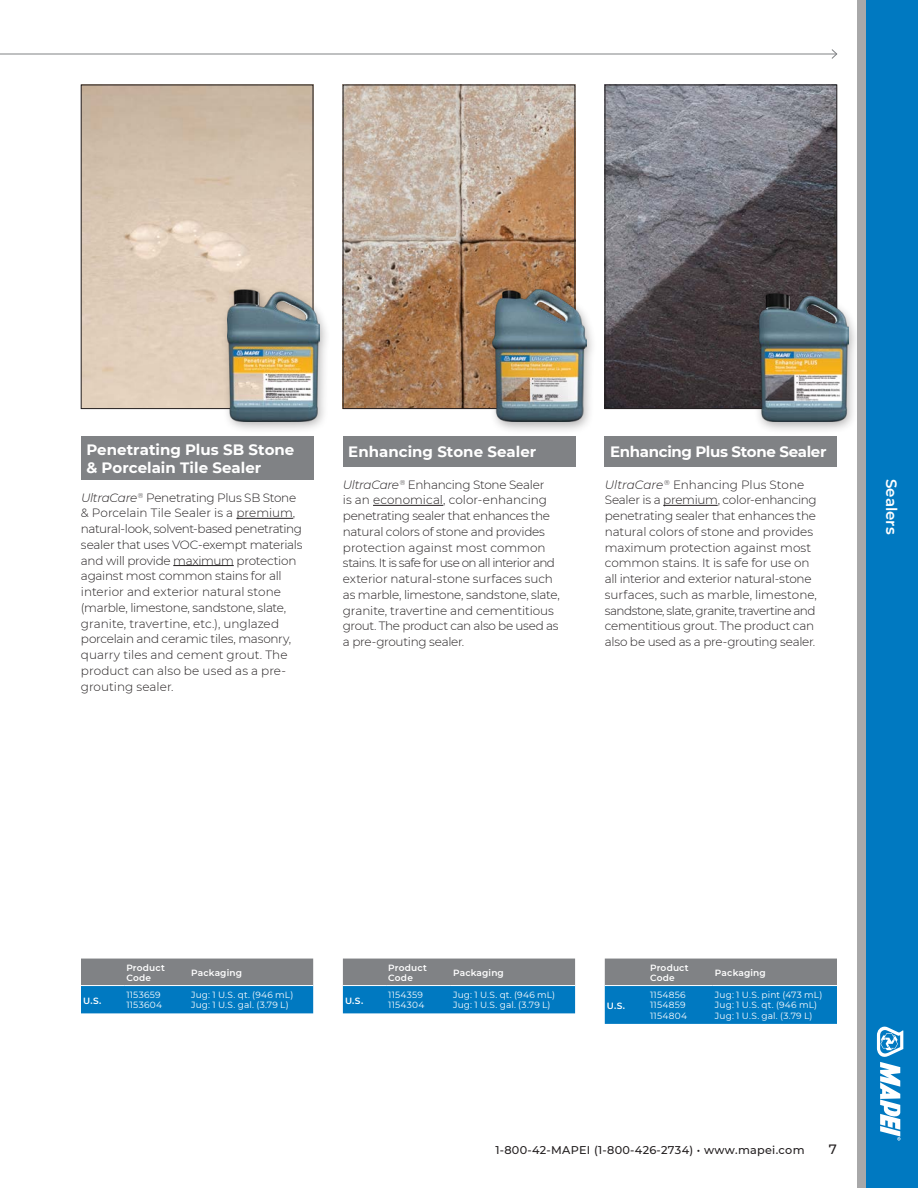
<style>
.page{position:relative;width:918px;height:1188px;background:#fff}
.page>*{position:absolute;margin:0;border:0;box-sizing:border-box;transform-origin:0 0}
.t1{font:700 15px/18px "Montserrat";color:#fff}
.t2{font:700 15px "Montserrat";letter-spacing:-.025em;color:#fff}
.t3{font:600 15px "Montserrat";letter-spacing:.005em;color:#fff}
.t4{font:500 13.5px "Montserrat";color:#231f20}
.t5{font:300 12px/15.8px "Montserrat";letter-spacing:-.02em;color:#231f20}
.t6{font:500 11.25px "Montserrat";letter-spacing:.025em;color:#231f20}
.t7{font:9px/10.5px "Montserrat";letter-spacing:.025em;color:#fff}
.t8{font:600 9px/10.5px "Montserrat";letter-spacing:.02em;color:#fff}
.s1{font-style:italic}
</style>
<div class="page">
<hr style="left:236px;top:518px;width:57px;height:1px;background:#231f20">
<hr style="left:173px;top:565px;width:61px;height:1px;background:#231f20">
<hr style="left:373px;top:505px;width:70px;height:1px;background:#231f20">
<hr style="left:663px;top:505px;width:55px;height:1px;background:#231f20">
<hr style="left:0;top:54px;width:837px;height:1px;background:#808285">
<svg style="left:831px;top:49px;width:6px;height:10px"></svg>
<div style="left:81px;top:436px;width:232px;height:43px;background:#808285"></div>
<div style="left:343px;top:436px;width:232px;height:30px;background:#808285"></div>
<div style="left:605px;top:436px;width:232px;height:30px;background:#808285"></div>
<svg style="left:81px;top:959px;width:232px;height:54px;background:#3f7da3"></svg>
<hr style="left:81px;top:985px;width:43px;height:1px;background:#fff">
<hr style="left:124px;top:985px;width:65px;height:1px;background:#fff">
<hr style="left:189px;top:985px;width:124px;height:1px;background:#fff">
<svg style="left:343px;top:959px;width:232px;height:54px;background:#3f7da3"></svg>
<hr style="left:343px;top:985px;width:43px;height:1px;background:#fff">
<hr style="left:386px;top:985px;width:65px;height:1px;background:#fff">
<hr style="left:451px;top:985px;width:124px;height:1px;background:#fff">
<svg style="left:605px;top:959px;width:232px;height:65px;background:#347ca8"></svg>
<hr style="left:605px;top:985px;width:43px;height:1px;background:#fff">
<hr style="left:648px;top:985px;width:65px;height:1px;background:#fff">
<hr style="left:713px;top:985px;width:124px;height:1px;background:#fff">
<div style="left:81px;top:85px;width:232px;height:324px;border:1px solid #231f20"></div>
<img style="left:345px;top:87px;width:228px;height:320px">
<div style="left:343px;top:85px;width:232px;height:324px;border:1px solid #231f20"></div>
<img style="left:607px;top:87px;width:228px;height:320px">
<div style="left:605px;top:85px;width:232px;height:324px;border:1px solid #231f20"></div>
<div style="left:220px;top:285px;width:111px;height:149px;background:#231f20;opacity:.35"></div>
<img style="left:228px;top:290px;width:92px;height:131px">
<div style="left:486px;top:284px;width:111px;height:150px;background:#231f20;opacity:.35"></div>
<img style="left:493px;top:289px;width:93px;height:132px">
<div style="left:752px;top:288px;width:108px;height:147px;background:#231f20;opacity:.35"></div>
<img style="left:759px;top:294px;width:89px;height:127px">
<div style="left:857px;top:0;width:61px;height:1188px;background:#0079c1"></div>
<svg style="left:877px;top:1027px;width:26px;height:114px"></svg>
<div style="left:857px;top:0;width:9px;height:1188px;background:#a8a8a9"></div>
<p class="t1" style="left:86px;top:440px;width:210px">Penetrating Plus SB Stone &amp; Porcelain Tile Sealer</p>
<p class="t1" style="left:348px;top:442px;width:190px">Enhancing Stone Sealer</p>
<p class="t2" style="left:610px;top:441px;width:218px">Enhancing Plus Stone Sealer</p>
<p class="t5" style="left:81px;top:489px;width:223px"><span class="s1">UltraCare</span><sup>®</sup> Penetrating Plus SB Stone &amp; Porcelain Tile Sealer is a premium, natural-look, solvent-based penetrating sealer that uses VOC-exempt materials and will provide maximum protection against most common stains for all interior and exterior natural stone (marble, limestone, sandstone, slate, granite, travertine, etc.), unglazed porcelain and ceramic tiles, masonry, quarry tiles and cement grout. The product can also be used as a pre&shy;grouting sealer.</p>
<p class="t5" style="left:343px;top:476px;width:219px"><span class="s1">UltraCare</span><sup>®</sup> Enhancing Stone Sealer<br>is an economical, color-enhancing penetrating sealer that enhances the natural colors of stone and provides protection against most common stains. It is safe for use on all interior and exterior natural-stone surfaces such as marble, limestone, sandstone, slate, granite, travertine and cementitious grout. The product can also be used as a pre-grouting sealer.</p>
<p class="t5" style="left:605px;top:476px;width:214px"><span class="s1">UltraCare</span><sup>®</sup> Enhancing Plus Stone Sealer is a premium, color-enhancing penetrating sealer that enhances the natural colors of stone and provides maximum protection against most common stains. It is safe for use on all interior and exterior natural-stone surfaces, such as marble, limestone, sandstone, slate, granite, travertine and cementitious grout. The product can also be used as a pre-grouting sealer.</p>
<p class="t3" style="left:902px;top:479px;width:57px;rotate:90deg">Sealers</p>
<p class="t8" style="left:126px;top:962px;width:40px">Product<br>Code</p>
<p class="t8" style="left:191px;top:967px;width:52px">Packaging</p>
<p class="t8" style="left:83px;top:995px;width:20px">U.S.</p>
<p class="t7" style="left:126px;top:989px;width:37px">1153659<br>1153604</p>
<p class="t7" style="left:191px;top:989px;width:104px">Jug: 1 U.S. qt. (946 mL)<br>Jug: 1 U.S. gal. (3.79 L)</p>
<p class="t8" style="left:388px;top:962px;width:40px">Product<br>Code</p>
<p class="t8" style="left:453px;top:967px;width:52px">Packaging</p>
<p class="t8" style="left:345px;top:995px;width:20px">U.S.</p>
<p class="t7" style="left:388px;top:989px;width:38px">1154359<br>1154304</p>
<p class="t7" style="left:453px;top:989px;width:104px">Jug: 1 U.S. qt. (946 mL)<br>Jug: 1 U.S. gal. (3.79 L)</p>
<p class="t8" style="left:650px;top:962px;width:40px">Product<br>Code</p>
<p class="t8" style="left:715px;top:967px;width:52px">Packaging</p>
<p class="t8" style="left:607px;top:1000px;width:20px">U.S.</p>
<p class="t7" style="left:650px;top:989px;width:38px">1154856<br>1154859<br>1154804</p>
<p class="t7" style="left:715px;top:989px;width:109px">Jug: 1 U.S. pint (473 mL)<br>Jug: 1 U.S. qt. (946 mL)<br>Jug: 1 U.S. gal. (3.79 L)</p>
<p class="t6" style="left:495px;top:1142px;width:311px">1-800-42-MAPEI (1-800-426-2734) • www.mapei.com</p>
<p class="t4" style="left:829px;top:1140px;width:10px">7</p>
</div>
